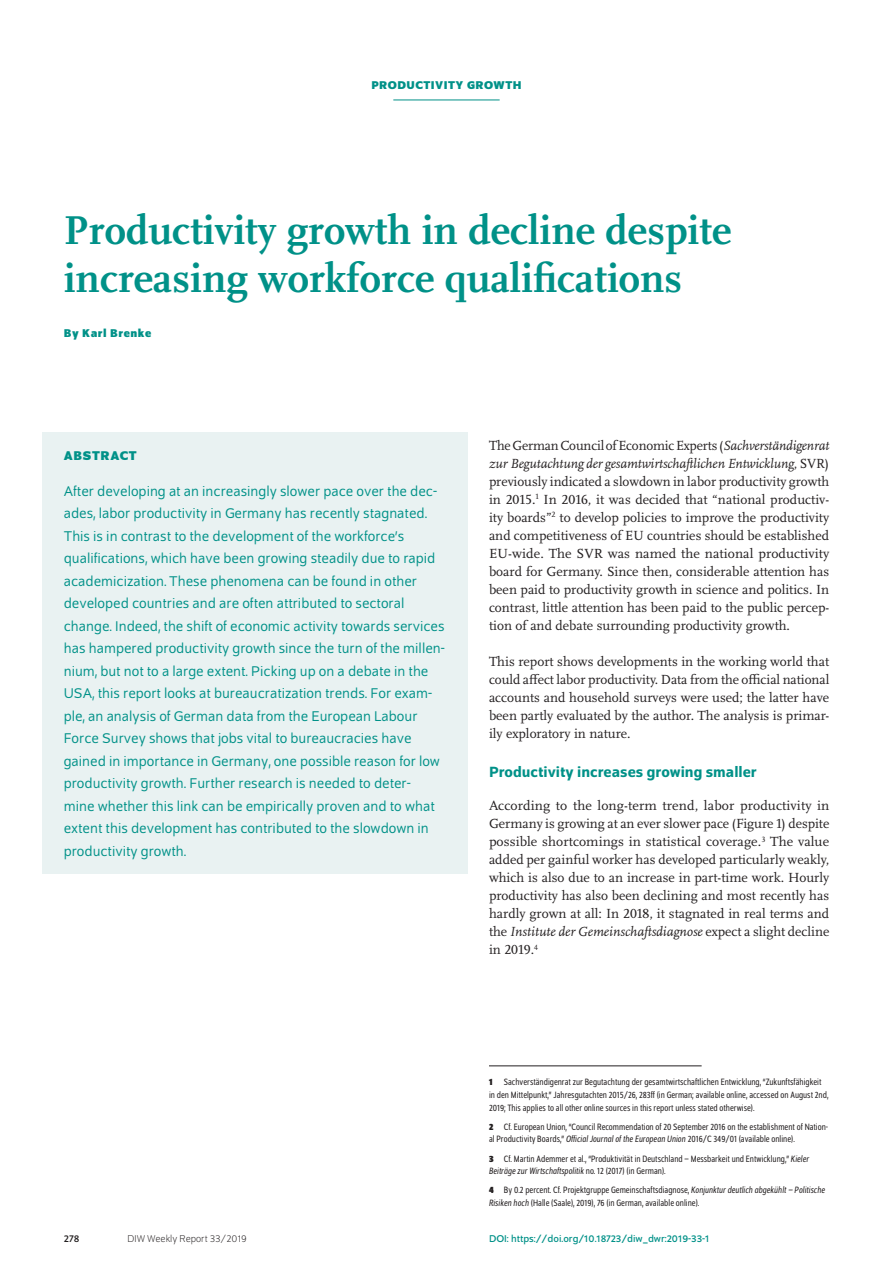
<style>
.page{position:relative;width:893px;height:1263px;background:#fff}
.page>*{position:absolute;margin:0;border:0;box-sizing:border-box;transform-origin:0 0}
.t1{font:700 42px/48px "Scala Pro";color:#009188}
.t2{font:500 15.75px "Schumpeter";color:#009188}
.t3{font:15px/22.5px "Schumpeter Blond";color:#009188}
.t4{font:13.8px/18px "Scala Pro";color:#231f20;text-align:justify}
.t5{font:700 13.5px "Schumpeter";letter-spacing:.05em;color:#009188}
.t6{font:700 12px "Schumpeter";letter-spacing:.04em;color:#009188}
.t7{font:10.5px "Schumpeter";color:#009188}
.t8{font:300 10.5px "Schumpeter";color:#231f20}
.t9{font:10.5px "Schumpeter";color:#231f20}
.t10{font:semi-condensed 9.75px/12.8px "Schumpeter Blond";color:#231f20}
.s1{font-style:italic}
.s2{font-family:"Schumpeter";font-weight:700}
</style>
<div class="page">
<hr style="left:393px;top:100px;width:107px;height:1px;background:#009188">
<div style="left:43px;top:432px;width:425px;height:441px;background:#e9f2f2"></div>
<hr style="left:489px;top:1065px;width:213px;height:1px;background:#231f20">
<p class="t6" style="left:371px;top:79px;width:152px">PRODUCTIVITY GROWTH</p>
<h1 class="t1" style="left:64px;top:203px;width:669px">Productivity growth in decline despite increasing workforce qualifications</h1>
<p class="t6" style="left:64px;top:326px;width:89px">By Karl Brenke</p>
<p class="t5" style="left:64px;top:448px;width:75px">ABSTRACT</p>
<p class="t3" style="left:64px;top:480px;width:383px">After developing at an increasingly slower pace over the dec&shy;ades, labor productivity in Germany has recently stagnated.<br>This is in contrast to the development of the workforce’s qualifications, which have been growing steadily due to rapid academicization. These phenomena can be found in other developed countries and are often attributed to sectoral change. Indeed, the shift of economic activity towards services has hampered productivity growth since the turn of the millen&shy;nium, but not to a large extent. Picking up on a debate in the USA, this report looks at bureaucratization trends. For exam&shy;ple, an analysis of German data from the European Labour Force Survey shows that jobs vital to bureaucracies have gained in importance in Germany, one possible reason for low productivity growth. Further research is needed to deter&shy;mine whether this link can be empirically proven and to what extent this development has contributed to the slowdown in productivity growth.</p>
<p class="t4" style="left:489px;top:436px;width:342px">The German Council of Economic Experts (<span class="s1">Sachverständigenrat zur Begutachtung der gesamtwirtschaftlichen Entwicklung</span>, SVR) previously indicated a slowdown in labor productivity growth in 2015.<sup>1</sup> In 2016, it was decided that “national productiv&shy;ity boards”<sup>2</sup> to develop policies to improve the productivity and competitiveness of EU countries should be established EU-wide. The SVR was named the national productivity board for Germany. Since then, considerable attention has been paid to productivity growth in science and politics. In contrast, little attention has been paid to the public percep&shy;tion of and debate surrounding productivity growth.</p>
<p class="t4" style="left:489px;top:652px;width:342px">This report shows developments in the working world that could affect labor productivity. Data from the official national accounts and household surveys were used; the latter have been partly evaluated by the author. The analysis is primar&shy;ily exploratory in nature.</p>
<p class="t2" style="left:489px;top:764px;width:269px">Productivity increases growing smaller</p>
<p class="t4" style="left:489px;top:796px;width:342px">According to the long-term trend, labor productivity in Germany is growing at an ever slower pace (Figure 1) despite possible shortcomings in statistical coverage.<sup>3</sup> The value added per gainful worker has developed particularly weakly, which is also due to an increase in part-time work. Hourly productivity has also been declining and most recently has hardly grown at all: In 2018, it stagnated in real terms and the <span class="s1">Institute der Gemeinschaftsdiagnose</span> expect a slight decline in 2019.<sup>4</sup></p>
<p class="t9" style="left:64px;top:1233px;width:17px">278</p>
<p class="t8" style="left:128px;top:1234px;width:121px">DIW Weekly Report 33/2019</p>
<p class="t10" style="left:489px;top:1076px;width:341px"><span class="s2">1</span> Sachverständigenrat zur Begutachtung der gesamtwirtschaftlichen Entwicklung, “Zukunftsfähigkeit in den Mittelpunkt,” Jahresgutachten 2015/26, 283ff (in German; available online, accessed on August 2nd,<br>2019; This applies to all other online sources in this report unless stated otherwise).</p>
<p class="t10" style="left:489px;top:1120px;width:341px"><span class="s2">2</span> Cf. European Union, “Council Recommendation of 20 September 2016 on the establishment of Nation&shy;al Productivity Boards,” <span class="s1">Official Journal of the European Union</span> 2016/C 349/01 (available online).</p>
<p class="t10" style="left:489px;top:1152px;width:322px"><span class="s2">3</span> Cf. Martin Ademmer et al., “Produktivität in Deutschland – Messbarkeit und Entwicklung,” <span class="s1">Kieler<br>Beiträge zur Wirtschaftspolitik</span> no. 12 (2017) (in German).</p>
<p class="t10" style="left:489px;top:1184px;width:338px"><span class="s2">4</span> By 0.2 percent. Cf. Projektgruppe Gemeinschaftsdiagnose, <span class="s1">Konjunktur deutlich abgekühlt – Politische<br>Risiken hoch</span> (Halle (Saale), 2019), 76 (in German, available online).</p>
<p class="t7" style="left:489px;top:1233px;width:222px">DOI: https://doi.org/10.18723/diw_dwr:2019-33-1</p>
</div>
